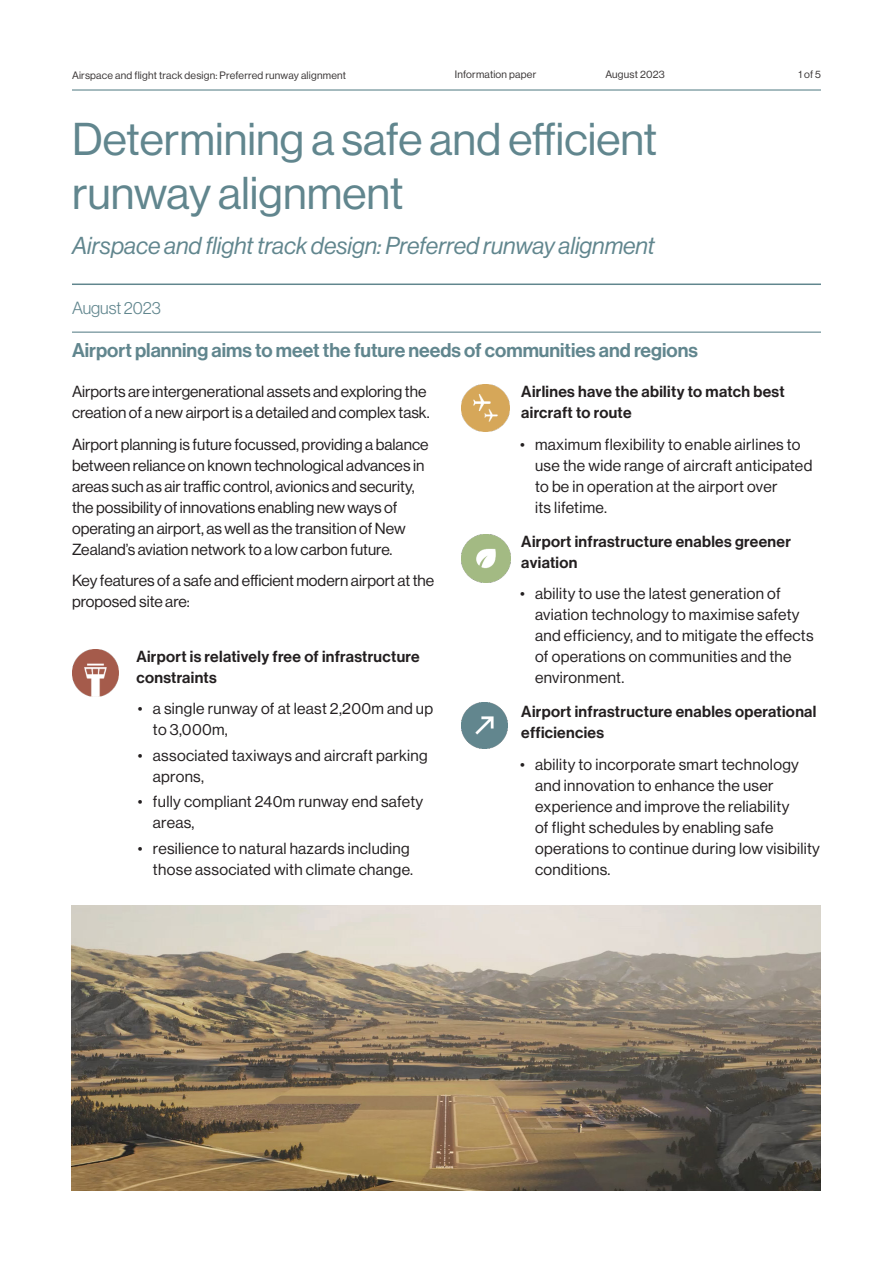
<style>
.page{position:relative;width:893px;height:1263px;background:#fff}
.page>*{position:absolute;margin:0;border:0;box-sizing:border-box;transform-origin:0 0}
.t1{font:45px/54px "N Haas Grotesk DS Pro 55 Rg";color:#61868e}
.t2{font:24px "N Haas Grotesk DS Pro 56 It";color:#61868e}
.Subheadings{font:19.5px "N Haas Grotesk DS Pro 65 Md";color:#61868e}
.t3{font:17.25px "N Haas Grotesk DS Pro 45 Lt";color:#61868e}
.Body{font:15.75px/21px "N Haas Grotesk DS Pro 55 Rg";letter-spacing:.015em;color:#231f20}
.Body-2{font:15.75px/21px "N Haas Grotesk DS Pro 65 Md";letter-spacing:.02em;color:#231f20}
.t4{font:10.5px "N Haas Grotesk DS Pro 55 Rg";letter-spacing:.02em;color:#393535}
</style>
<div class="page">
<hr style="left:72px;top:89px;width:749px;height:2px;background:#61868e">
<hr style="left:72px;top:283px;width:749px;height:2px;background:#61868e">
<hr style="left:72px;top:332px;width:749px;height:1px;background:#61868e">
<img style="left:462px;top:534px;width:48px;height:48px">
<img style="left:462px;top:703px;width:46px;height:46px">
<img style="left:462px;top:385px;width:47px;height:46px">
<img style="left:72px;top:649px;width:47px;height:48px">
<img style="left:71px;top:905px;width:750px;height:286px">
<p class="t4" style="left:72px;top:69px;width:276px">Airspace and flight track design: Preferred runway alignment</p>
<p class="t4" style="left:455px;top:68px;width:83px">Information paper</p>
<p class="t4" style="left:605px;top:68px;width:61px">August 2023</p>
<p class="t4" style="left:798px;top:68px;width:24px">1 of 5</p>
<p class="t1" style="left:72px;top:112px;width:587px">Determining a safe and efficient runway alignment</p>
<p class="t2" style="left:72px;top:232px;width:584px">Airspace and flight track design: Preferred runway alignment</p>
<p class="t3" style="left:72px;top:298px;width:90px">August 2023</p>
<p class="Subheadings" style="left:72px;top:339px;width:627px">Airport planning aims to meet the future needs of communities and regions</p>
<p class="Body" style="left:72px;top:381px;width:359px">Airports are intergenerational assets and exploring the creation of a new airport is a detailed and complex task.</p>
<p class="Body" style="left:72px;top:434px;width:358px">Airport planning is future focussed, providing a balance between reliance on known technological advances in areas such as air traffic control, avionics and security, the possibility of innovations enabling new ways of operating an airport, as well as the transition of New Zealand’s aviation network to a low carbon future.</p>
<p class="Body" style="left:72px;top:570px;width:364px">Key features of a safe and efficient modern airport at the proposed site are:</p>
<p class="Body-2" style="left:521px;top:381px;width:265px">Airlines have the ability to match best aircraft to route</p>
<p class="Body" style="left:535px;top:434px;width:279px;text-indent:-15px">• maximum flexibility to enable airlines to use the wide range of aircraft anticipated to be in operation at the airport over<br>its lifetime.</p>
<p class="Body-2" style="left:521px;top:531px;width:271px">Airport infrastructure enables greener aviation</p>
<p class="Body" style="left:535px;top:583px;width:280px;text-indent:-15px">• ability to use the latest generation of aviation technology to maximise safety and efficiency, and to mitigate the effects of operations on communities and the environment.</p>
<p class="Body-2" style="left:521px;top:701px;width:297px">Airport infrastructure enables operational efficiencies</p>
<p class="Body" style="left:535px;top:754px;width:286px;text-indent:-15px">• ability to incorporate smart technology and innovation to enhance the user experience and improve the reliability<br>of flight schedules by enabling safe operations to continue during low visibility conditions.</p>
<p class="Body-2" style="left:136px;top:646px;width:285px">Airport is relatively free of infrastructure constraints</p>
<p class="Body" style="left:153px;top:698px;width:282px;text-indent:-15px">• a single runway of at least 2,200m and up to 3,000m,</p>
<p class="Body" style="left:153px;top:745px;width:276px;text-indent:-15px">• associated taxiways and aircraft parking aprons,</p>
<p class="Body" style="left:153px;top:791px;width:272px;text-indent:-15px">• fully compliant 240m runway end safety areas,</p>
<p class="Body" style="left:138px;top:838px;width:277px;text-align:right">• resilience to natural hazards including those associated with climate change.</p>
</div>
